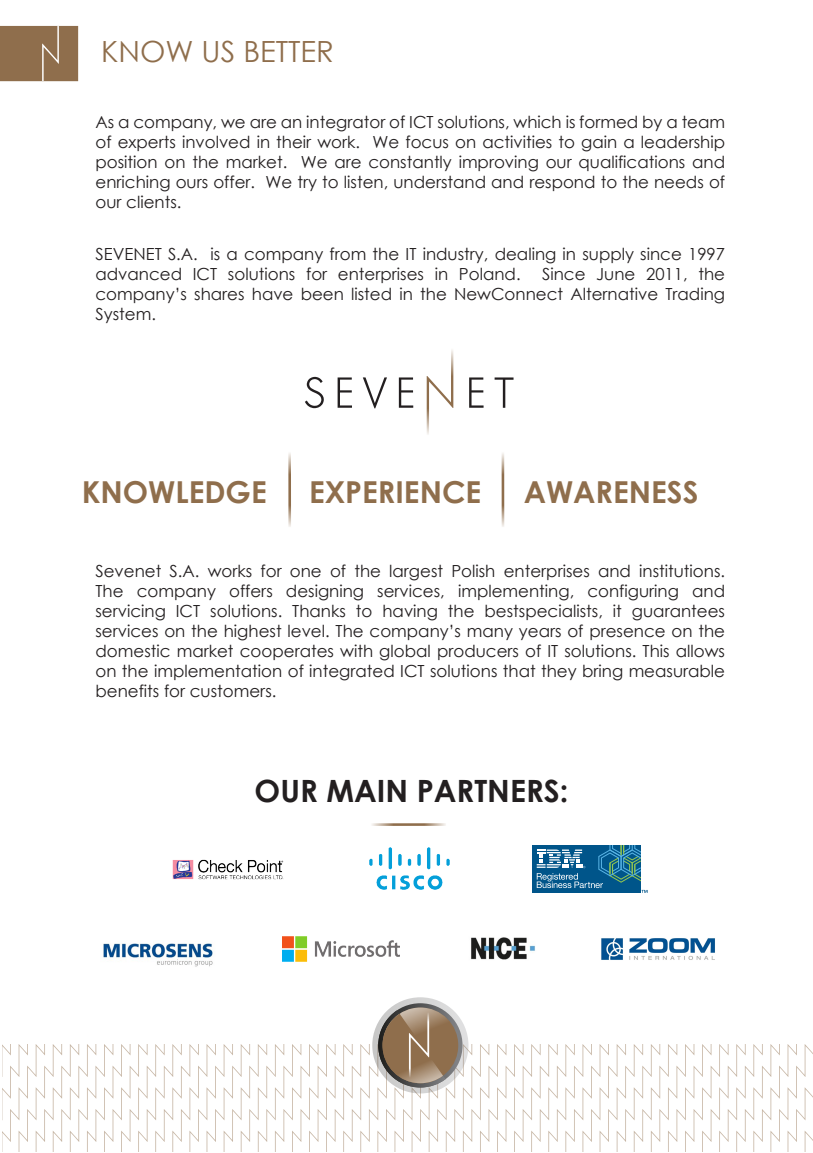
<style>
.page{position:relative;width:813px;height:1153px;background:#fff}
.page>*{position:absolute;margin:0;border:0;box-sizing:border-box;transform-origin:0 0}
.t1{font:700 30.6px "Century Gothic";color:#231f20}
.t2{font:700 30.15px "Century Gothic";color:#8f6e4c}
.t3{font:29.1px "Century Gothic";color:#8f6e4c}
.t4{font:16.65px/20px "Century Gothic";color:#231f20;text-align:justify}
</style>
<div class="page">
<svg style="left:3px;top:1044px;width:272px;height:107px"></svg>
<svg style="left:275px;top:1043px;width:426px;height:108px"></svg>
<svg style="left:701px;top:1044px;width:111px;height:107px"></svg>
<svg style="left:372px;top:997px;width:96px;height:96px"></svg>
<svg style="left:378px;top:1003px;width:84px;height:84px"></svg>
<svg style="left:378px;top:1007px;width:80px;height:80px;background:#9c8772"></svg>
<div style="left:0;top:26px;width:78px;height:55px;background:#8f6e4c"></div>
<hr style="left:288px;top:451px;width:3px;height:76px;background:#8f6e4c">
<svg style="left:288px;top:451px;width:3px;height:24px"></svg>
<svg style="left:288px;top:504px;width:3px;height:23px"></svg>
<hr style="left:501px;top:451px;width:3px;height:76px;background:#8f6e4c">
<svg style="left:501px;top:451px;width:4px;height:24px"></svg>
<svg style="left:501px;top:504px;width:4px;height:23px"></svg>
<svg style="left:362px;top:377px;width:25px;height:31px"></svg>
<svg style="left:337px;top:377px;width:15px;height:30px"></svg>
<svg style="left:305px;top:377px;width:18px;height:31px"></svg>
<svg style="left:398px;top:377px;width:15px;height:30px"></svg>
<svg style="left:494px;top:377px;width:19px;height:31px"></svg>
<svg style="left:469px;top:377px;width:14px;height:30px"></svg>
<svg style="left:426px;top:376px;width:27px;height:32px"></svg>
<svg style="left:447px;top:350px;width:7px;height:27px"></svg>
<svg style="left:426px;top:407px;width:8px;height:27px"></svg>
<hr style="left:370px;top:823px;width:76px;height:2px;background:#8f6e4c">
<svg style="left:370px;top:823px;width:23px;height:3px"></svg>
<svg style="left:422px;top:823px;width:24px;height:3px"></svg>
<img style="left:601px;top:938px;width:114px;height:22px">
<div style="left:532px;top:845px;width:108px;height:47px;background:#00558a"></div>
<svg style="left:536px;top:845px;width:111px;height:47px"></svg>
<img style="left:172px;top:859px;width:112px;height:20px">
<img style="left:369px;top:847px;width:80px;height:42px">
<img style="left:103px;top:943px;width:110px;height:24px">
<img style="left:471px;top:937px;width:64px;height:23px">
<img style="left:282px;top:936px;width:117px;height:26px">
<h3 class="t3" style="left:101px;top:31px;width:234px">KNOW US BETTER</h3>
<p class="t4" style="left:95px;top:111px;width:631px">As a company, we are an integrator of ICT solutions, which is formed by a team of experts involved in their work. We focus on activities to gain a leadership position on the market. We are constantly improving our qualifications and enriching ours offer. We try to listen, understand and respond to the needs of our clients.</p>
<p class="t4" style="left:95px;top:243px;width:630px">SEVENET S.A. is a company from the IT industry, dealing in supply since 1997 advanced ICT solutions for enterprises in Poland.</p>
<p class="t4" style="left:95px;top:263px;width:630px;text-indent:446px">Since June 2011, the company’s shares have been listed in the NewConnect Alternative Trading System.</p>
<h2 class="t2" style="left:82px;top:469px;width:186px">KNOWLEDGE</h2>
<h2 class="t2" style="left:309px;top:469px;width:174px">EXPERIENCE</h2>
<h2 class="t2" style="left:523px;top:469px;width:176px">AWARENESS</h2>
<p class="t4" style="left:95px;top:560px;width:630px">Sevenet S.A. works for one of the largest Polish enterprises and institutions.<br>The company offers designing services, implementing, configuring and servicing ICT solutions. Thanks to having the bestspecialists, it guarantees services on the highest level. The company’s many years of presence on the domestic market cooperates with global producers of IT solutions. This allows on the implementation of integrated ICT solutions that they bring measurable benefits for customers.</p>
<h1 class="t1" style="left:254px;top:767px;width:315px">OUR MAIN PARTNERS:</h1>
</div>
